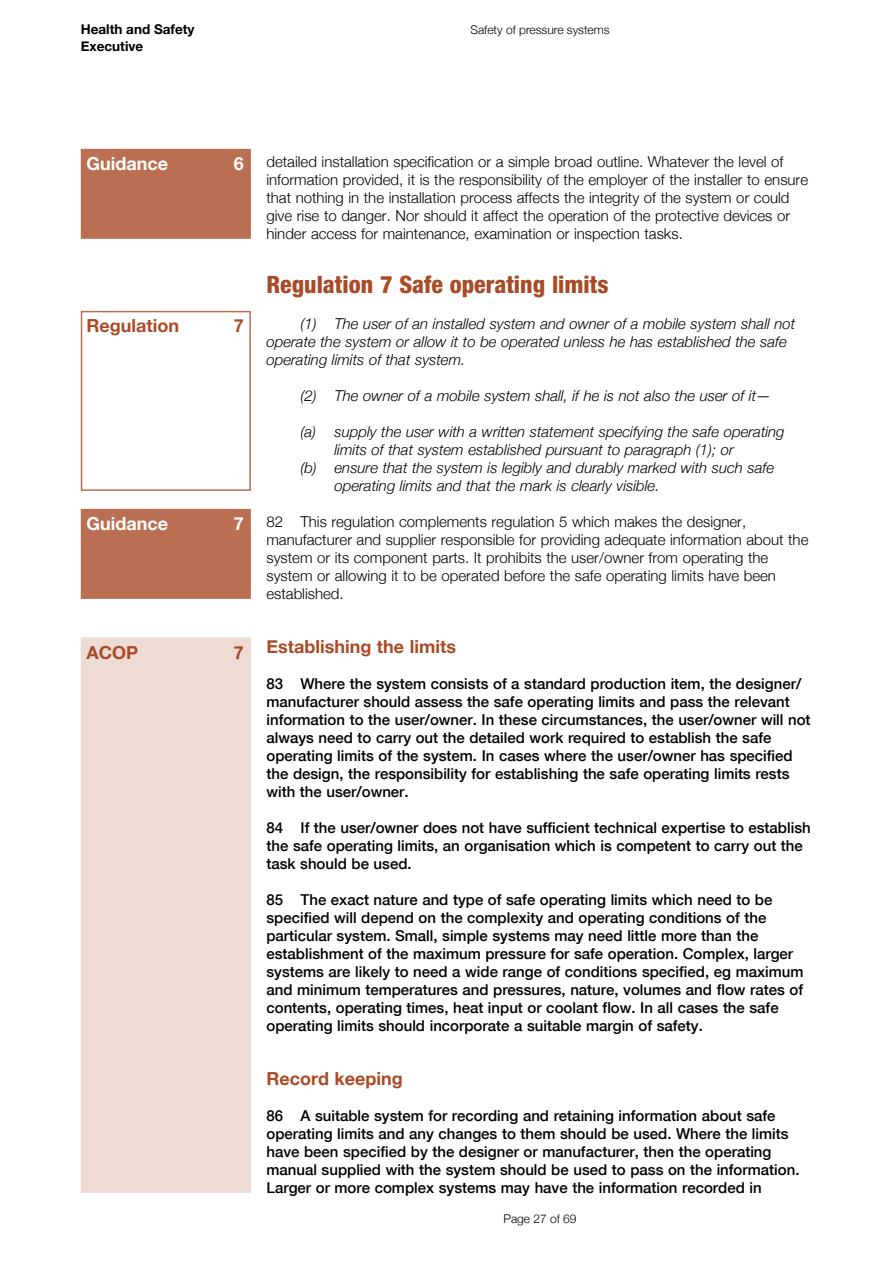
<style>
.page{position:relative;width:893px;height:1263px;background:#fff}
.page>*{position:absolute;margin:0;border:0;box-sizing:border-box;transform-origin:0 0}
.t1{font:800 condensed 24px "Helvetica Neue";color:#a94b27}
.t2{font:700 18px "Helvetica Neue";color:#a94b27}
.t3{font:700 18px "Helvetica Neue";color:#fff}
.t4{font:500 15px/18px "Helvetica Neue";color:#000}
.t5{font:300 15px/18px "Helvetica Neue";color:#000}
.t6{font:italic 300 15px/18px "Helvetica Neue";color:#000}
.t7{font:700 13.5px/16.5px "Helvetica Neue";color:#000}
.t8{font:300 12px "Helvetica Neue";color:#000}
</style>
<div class="page">
<div style="left:82px;top:150px;width:168px;height:88px;background:#ba6f52"></div>
<div style="left:81px;top:149px;width:170px;height:90px;border:2px solid #ba6f52"></div>
<div style="left:82px;top:510px;width:168px;height:88px;background:#ba6f52"></div>
<div style="left:81px;top:509px;width:170px;height:90px;border:2px solid #ba6f52"></div>
<div style="left:82px;top:638px;width:168px;height:554px;background:#eedbd4"></div>
<div style="left:81px;top:637px;width:170px;height:556px;border:2px solid #eedbd4"></div>
<div style="left:81px;top:311px;width:170px;height:180px;border:2px solid #ba6f52"></div>
<p class="t7" style="left:81px;top:22px;width:115px">Health and Safety<br>Executive</p>
<p class="t8" style="left:470px;top:20px;width:141px">Safety of pressure systems</p>
<p class="t3" style="left:87px;top:149px;width:83px">Guidance</p>
<p class="t3" style="left:234px;top:149px;width:12px">6</p>
<p class="t2" style="left:87px;top:311px;width:94px">Regulation</p>
<p class="t2" style="left:234px;top:311px;width:12px">7</p>
<p class="t3" style="left:87px;top:509px;width:83px">Guidance</p>
<p class="t3" style="left:234px;top:509px;width:12px">7</p>
<p class="t2" style="left:87px;top:638px;width:53px">ACOP</p>
<p class="t2" style="left:234px;top:638px;width:12px">7</p>
<p class="t5" style="left:266px;top:152px;width:543px">detailed installation specification or a simple broad outline. Whatever the level of information provided, it is the responsibility of the employer of the installer to ensure that nothing in the installation process affects the integrity of the system or could give rise to danger. Nor should it affect the operation of the protective devices or hinder access for maintenance, examination or inspection tasks.</p>
<h1 class="t1" style="left:266px;top:269px;width:344px">Regulation 7 Safe operating limits</h1>
<p class="t6" style="left:266px;top:314px;width:530px;text-indent:34px">(1) The user of an installed system and owner of a mobile system shall not operate the system or allow it to be operated unless he has established the safe operating limits of that system.</p>
<p class="t6" style="left:300px;top:386px;width:472px">(2) The owner of a mobile system shall, if he is not also the user of it—</p>
<p class="t6" style="left:334px;top:422px;width:452px;text-indent:-34px">(a) supply the user with a written statement specifying the safe operating limits of that system established pursuant to paragraph (1); or</p>
<p class="t6" style="left:334px;top:458px;width:441px;text-indent:-34px">(b) ensure that the system is legibly and durably marked with such safe operating limits and that the mark is clearly visible.</p>
<p class="t5" style="left:266px;top:512px;width:543px">82 This regulation complements regulation 5 which makes the designer, manufacturer and supplier responsible for providing adequate information about the system or its component parts. It prohibits the user/owner from operating the system or allowing it to be operated before the safe operating limits have been established.</p>
<h2 class="t2" style="left:266px;top:632px;width:191px">Establishing the limits</h2>
<p class="t4" style="left:266px;top:674px;width:546px">83 Where the system consists of a standard production item, the designer/ manufacturer should assess the safe operating limits and pass the relevant information to the user/owner. In these circumstances, the user/owner will not always need to carry out the detailed work required to establish the safe operating limits of the system. In cases where the user/owner has specified the design, the responsibility for establishing the safe operating limits rests with the user/owner.</p>
<p class="t4" style="left:266px;top:818px;width:546px">84 If the user/owner does not have sufficient technical expertise to establish the safe operating limits, an organisation which is competent to carry out the task should be used.</p>
<p class="t4" style="left:266px;top:890px;width:538px">85 The exact nature and type of safe operating limits which need to be specified will depend on the complexity and operating conditions of the particular system. Small, simple systems may need little more than the establishment of the maximum pressure for safe operation. Complex, larger systems are likely to need a wide range of conditions specified, eg maximum and minimum temperatures and pressures, nature, volumes and flow rates of contents, operating times, heat input or coolant flow. In all cases the safe operating limits should incorporate a suitable margin of safety.</p>
<h2 class="t2" style="left:266px;top:1064px;width:138px">Record keeping</h2>
<p class="t4" style="left:266px;top:1106px;width:534px">86 A suitable system for recording and retaining information about safe operating limits and any changes to them should be used. Where the limits have been specified by the designer or manufacturer, then the operating manual supplied with the system should be used to pass on the information.<br>Larger or more complex systems may have the information recorded in</p>
<p class="t8" style="left:503px;top:1208px;width:75px">Page 27 of 69</p>
</div>
